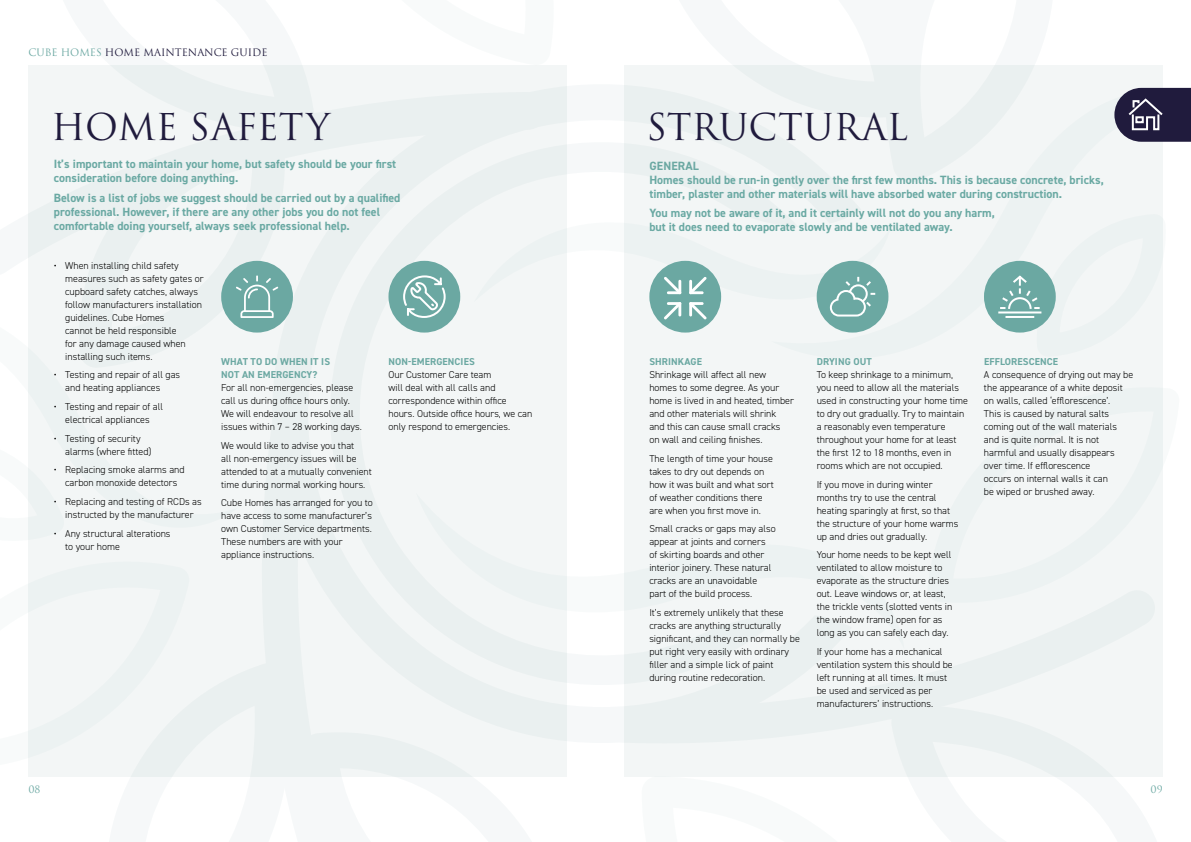
<style>
.page{position:relative;width:1191px;height:842px;background:#fff}
.page>*{position:absolute;margin:0;border:0;box-sizing:border-box;transform-origin:0 0}
.t1{font:36px "Trajan Pro 3";color:#201b3d}
.t2{font:700 12px/14px "DIN2014";color:#6aa9a3}
.t3{font:700 12px "DIN2014";letter-spacing:.01em;color:#6ba8a2}
.t4{font:300 10px/13px "DIN2014";color:#000}
.t5{font:700 10px/13px "DIN2014";letter-spacing:.01em;color:#6ba8a2}
.t6{font:10px "Trajan Pro 3";color:#201b3d}
.t7{font:10px "Trajan Pro 3";color:#6ba8a2}
.s1{color:#6ba8a2}
</style>
<div class="page">
<div style="left:624px;top:65px;width:538px;height:712px;background:#f3f6f6"></div>
<div style="left:28px;top:65px;width:539px;height:712px;background:#f3f6f6"></div>
<svg style="left:1114px;top:65px;width:77px;height:118px"></svg>
<div style="left:816px;top:261px;width:72px;height:72px;background:#6ba8a2;border-radius:50%"></div>
<div style="left:221px;top:261px;width:72px;height:72px;background:#6ba8a2;border-radius:50%"></div>
<div style="left:984px;top:261px;width:71px;height:72px;background:#6ba8a2;border-radius:50%"></div>
<svg style="left:996px;top:214px;width:167px;height:143px"></svg>
<div style="left:388px;top:261px;width:72px;height:72px;background:#6ba8a2;border-radius:50%"></div>
<div style="left:649px;top:261px;width:72px;height:72px;background:#6ba8a2;border-radius:50%"></div>
<svg style="left:649px;top:260px;width:240px;height:59px"></svg>
<svg style="left:236px;top:275px;width:42px;height:43px"></svg>
<svg style="left:403px;top:275px;width:43px;height:43px"></svg>
<p class="t6" style="left:28px;top:45px;width:240px"><span class="s1">CUBE HOMES</span> HOME MAINTENANCE GUIDE</p>
<h1 class="t1" style="left:51px;top:103px;width:280px">HOME SAFETY</h1>
<p class="t2" style="left:54px;top:157px;width:344px">It’s important to maintain your home, but safety should be your first consideration before doing anything.</p>
<p class="t2" style="left:54px;top:190px;width:348px">Below is a list of jobs we suggest should be carried out by a qualified professional. However, if there are any other jobs you do not feel comfortable doing yourself, always seek professional help.</p>
<p class="t4" style="left:65px;top:259px;width:140px;text-indent:-11px">• When installing child safety measures such as safety gates or cupboard safety catches, always follow manufacturers installation guidelines. Cube Homes<br>cannot be held responsible<br>for any damage caused when installing such items.</p>
<p class="t4" style="left:65px;top:368px;width:116px;text-indent:-11px">• Testing and repair of all gas and heating appliances</p>
<p class="t4" style="left:54px;top:400px;width:111px;text-align:center">• Testing and repair of all electrical appliances</p>
<p class="t4" style="left:65px;top:432px;width:88px;text-indent:-11px">• Testing of security alarms (where fitted)</p>
<p class="t4" style="left:54px;top:463px;width:132px;text-align:center">• Replacing smoke alarms and carbon monoxide detectors</p>
<p class="t4" style="left:54px;top:495px;width:149px;text-align:center">• Replacing and testing of RCDs as instructed by the manufacturer</p>
<p class="t4" style="left:65px;top:527px;width:107px;text-indent:-11px">• Any structural alterations to your home</p>
<p class="t5" style="left:221px;top:355px;width:110px">WHAT TO DO WHEN IT IS<br>NOT AN EMERGENCY?</p>
<p class="t4" style="left:221px;top:381px;width:142px">For all non-emergencies, please call us during office hours only.<br>We will endeavour to resolve all issues within 7 – 28 working days.</p>
<p class="t4" style="left:221px;top:439px;width:152px">We would like to advise you that<br>all non-emergency issues will be attended to at a mutually convenient time during normal working hours.</p>
<p class="t4" style="left:221px;top:496px;width:153px">Cube Homes has arranged for you to have access to some manufacturer’s own Customer Service departments.<br>These numbers are with your appliance instructions.</p>
<p class="t5" style="left:388px;top:355px;width:88px">NON-EMERGENCIES</p>
<p class="t4" style="left:388px;top:368px;width:145px">Our Customer Care team<br>will deal with all calls and correspondence within office hours. Outside office hours, we can only respond to emergencies.</p>
<p class="t7" style="left:28px;top:782px;width:14px">08</p>
<h1 class="t1" style="left:646px;top:103px;width:263px">STRUCTURAL</h1>
<p class="t3" style="left:649px;top:157px;width:51px">GENERAL</p>
<p class="t2" style="left:649px;top:172px;width:456px">Homes should be run-in gently over the first few months. This is because concrete, bricks, timber, plaster and other materials will have absorbed water during construction.</p>
<p class="t2" style="left:649px;top:206px;width:347px">You may not be aware of it, and it certainly will not do you any harm, but it does need to evaporate slowly and be ventilated away.</p>
<p class="t5" style="left:649px;top:355px;width:54px">SHRINKAGE</p>
<p class="t4" style="left:649px;top:368px;width:146px">Shrinkage will affect all new homes to some degree. As your home is lived in and heated, timber and other materials will shrink and this can cause small cracks<br>on wall and ceiling finishes.</p>
<p class="t4" style="left:649px;top:452px;width:126px">The length of time your house takes to dry out depends on how it was built and what sort of weather conditions there are when you first move in.</p>
<p class="t4" style="left:649px;top:522px;width:128px">Small cracks or gaps may also appear at joints and corners of skirting boards and other interior joinery. These natural cracks are an unavoidable part of the build process.</p>
<p class="t4" style="left:649px;top:606px;width:152px">It’s extremely unlikely that these cracks are anything structurally significant, and they can normally be put right very easily with ordinary filler and a simple lick of paint during routine redecoration.</p>
<p class="t5" style="left:816px;top:355px;width:57px">DRYING OUT</p>
<p class="t4" style="left:816px;top:368px;width:153px">To keep shrinkage to a minimum, you need to allow all the materials used in constructing your home time to dry out gradually. Try to maintain a reasonably even temperature throughout your home for at least the first 12 to 18 months, even in rooms which are not occupied.</p>
<p class="t4" style="left:816px;top:478px;width:143px">If you move in during winter months try to use the central heating sparingly at first, so that the structure of your home warms up and dries out gradually.</p>
<p class="t4" style="left:816px;top:548px;width:137px">Your home needs to be kept well ventilated to allow moisture to evaporate as the structure dries out. Leave windows or, at least, the trickle vents (slotted vents in the window frame) open for as long as you can safely each day.</p>
<p class="t4" style="left:816px;top:645px;width:137px">If your home has a mechanical ventilation system this should be left running at all times. It must be used and serviced as per manufacturers’ instructions.</p>
<p class="t5" style="left:984px;top:355px;width:76px">EFFLORESCENCE</p>
<p class="t4" style="left:984px;top:368px;width:151px">A consequence of drying out may be the appearance of a white deposit on walls, called ‘efflorescence’.<br>This is caused by natural salts coming out of the wall materials and is quite normal. It is not harmful and usually disappears over time. If efflorescence<br>occurs on internal walls it can<br>be wiped or brushed away.</p>
<p class="t7" style="left:1150px;top:782px;width:14px">09</p>
</div>
